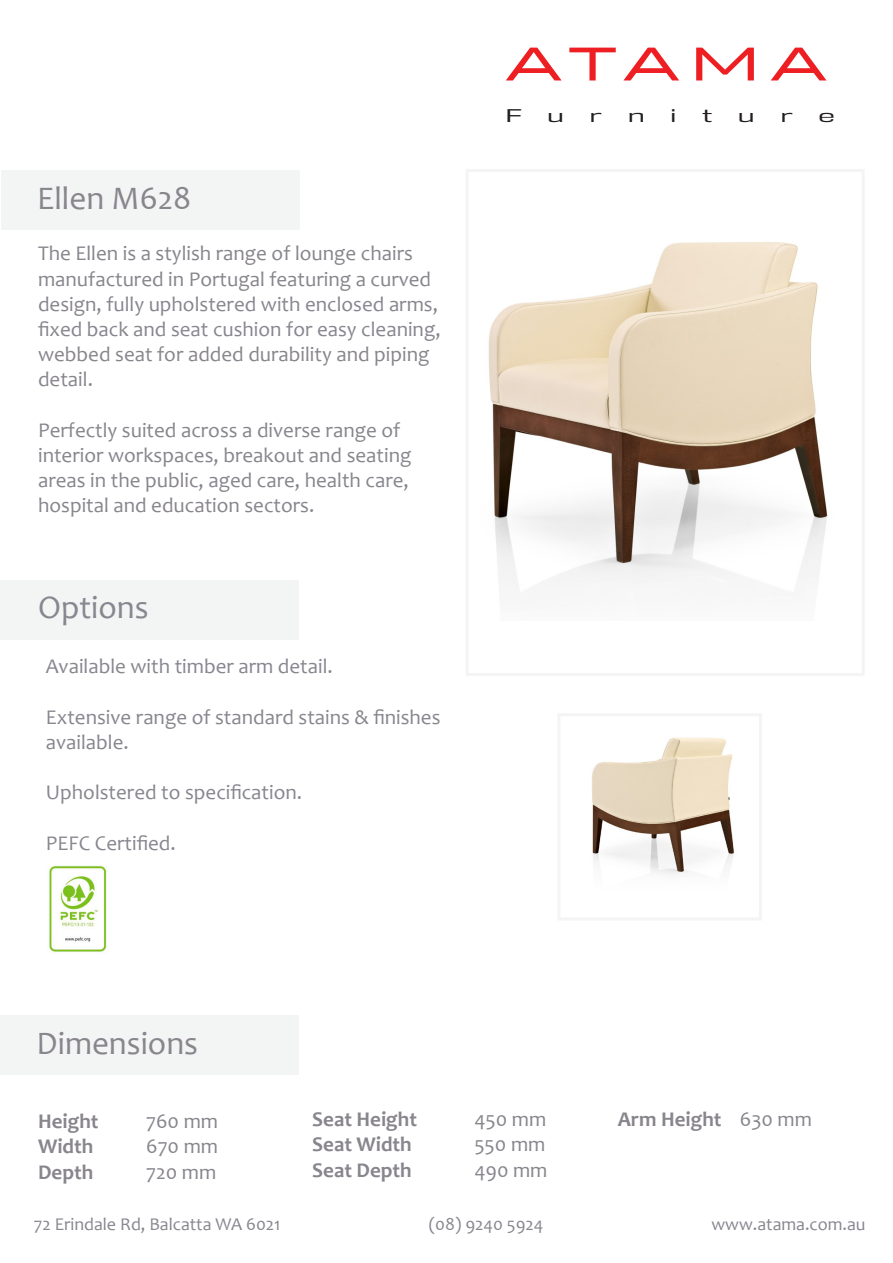
<style>
.page{position:relative;width:893px;height:1263px;background:#fff}
.page>*{position:absolute;margin:0;border:0;box-sizing:border-box;transform-origin:0 0}
.t1{font:500 46.95px "Halogen";letter-spacing:.17em;color:#ee1f23;scale:1.22 1}
.t2{font:33px "Candara";color:#88858c}
.t3{font:33px "Candara";color:#88868e}
.t4{font:21px/25.2px "Candara";color:#88858c}
.t5{font:21px/25.2px "Candara";color:#88868e}
.t6{font:700 21px "Candara";color:#88858c}
.t7{font:18px "Candara";color:#88868e}
.t8{font:16.95px "DDT Bk";color:#231f20;scale:1.6 1}
.s1{color:#88868e}
.s2{font-weight:400}
</style>
<div class="page">
<div style="left:466px;top:169px;width:399px;height:507px;border:3px solid #f4f4f4"></div>
<div style="left:0;top:1016px;width:299px;height:59px;background:#f3f4f4"></div>
<div style="left:557px;top:713px;width:205px;height:207px;border:3px solid #f4f4f4"></div>
<div style="left:1px;top:170px;width:298px;height:60px;background:#f3f4f4"></div>
<img style="left:488px;top:242px;width:340px;height:343px">
<img style="left:591px;top:737px;width:143px;height:138px">
<div style="left:0;top:581px;width:299px;height:59px;background:#f3f4f4"></div>
<img style="left:49px;top:866px;width:59px;height:88px">
<p class="t2" style="left:37px;top:178px;width:156px">Ellen M628</p>
<p class="t4" style="left:38px;top:241px;width:376px">The Ellen is a stylish range of lounge chairs</p>
<p class="t4" style="left:38px;top:266px;width:404px">manufactured in Portugal featuring a curved design, <span class="s1">fully upholstered with enclosed arms, fixed back and seat cushion for easy cleaning, </span>webbed seat for added durability and piping detail.</p>
<p class="t4" style="left:38px;top:417px;width:364px">Perfectly suited across a diverse range of</p>
<p class="t4" style="left:38px;top:442px;width:375px">interior workspaces, breakout and seating</p>
<p class="t4" style="left:38px;top:468px;width:372px">areas in the public, aged care, health care,</p>
<p class="t4" style="left:38px;top:493px;width:278px">hospital and education sectors.</p>
<p class="t3" style="left:38px;top:586px;width:112px">Options</p>
<p class="t5" style="left:46px;top:654px;width:288px">Available with timber arm detail.</p>
<p class="t5" style="left:46px;top:704px;width:396px">Extensive range of standard stains &amp; finishes available.</p>
<p class="t5" style="left:46px;top:780px;width:258px">Upholstered to specification.</p>
<p class="t5" style="left:46px;top:830px;width:131px">PEFC Certified.</p>
<p class="t1" style="left:506px;top:35px;width:264px">ATAMA</p>
<p class="t8" style="left:506px;top:105px;width:12px">F</p>
<p class="t8" style="left:547px;top:105px;width:12px">u</p>
<p class="t8" style="left:590px;top:105px;width:9px">r</p>
<p class="t8" style="left:628px;top:105px;width:12px">n</p>
<p class="t8" style="left:670px;top:105px;width:6px">i</p>
<p class="t8" style="left:702px;top:105px;width:8px">t</p>
<p class="t8" style="left:738px;top:105px;width:12px">u</p>
<p class="t8" style="left:780px;top:105px;width:9px">r</p>
<p class="t8" style="left:818px;top:105px;width:12px">e</p>
<p class="t2" style="left:37px;top:1023px;width:163px">Dimensions</p>
<p class="t6" style="left:38px;top:1108px;width:62px">Height</p>
<p class="t4" style="left:146px;top:1108px;width:74px">760 mm</p>
<p class="t6" style="left:38px;top:1133px;width:57px">Width</p>
<p class="t4" style="left:146px;top:1134px;width:74px">670 mm</p>
<p class="t6" style="left:38px;top:1158px;width:57px">Depth</p>
<p class="t4" style="left:146px;top:1159px;width:72px">720 mm</p>
<p class="t6" style="left:312px;top:1106px;width:106px">Seat Height</p>
<p class="t4" style="left:474px;top:1106px;width:73px">450 mm</p>
<p class="t6" style="left:312px;top:1131px;width:101px">Seat Width</p>
<p class="t4" style="left:474px;top:1132px;width:73px">550 mm</p>
<p class="t6" style="left:312px;top:1156px;width:101px">Seat Depth</p>
<p class="t4" style="left:474px;top:1157px;width:75px">490 mm</p>
<p class="t6" style="left:618px;top:1106px;width:196px">Arm Height <span class="s2">630 mm</span></p>
<p class="t7" style="left:34px;top:1213px;width:248px">72 Erindale Rd, Balcatta WA 6021</p>
<p class="t7" style="left:429px;top:1213px;width:116px">(08) 9240 5924</p>
<p class="t7" style="left:711px;top:1213px;width:156px">www.atama.com.au</p>
</div>
